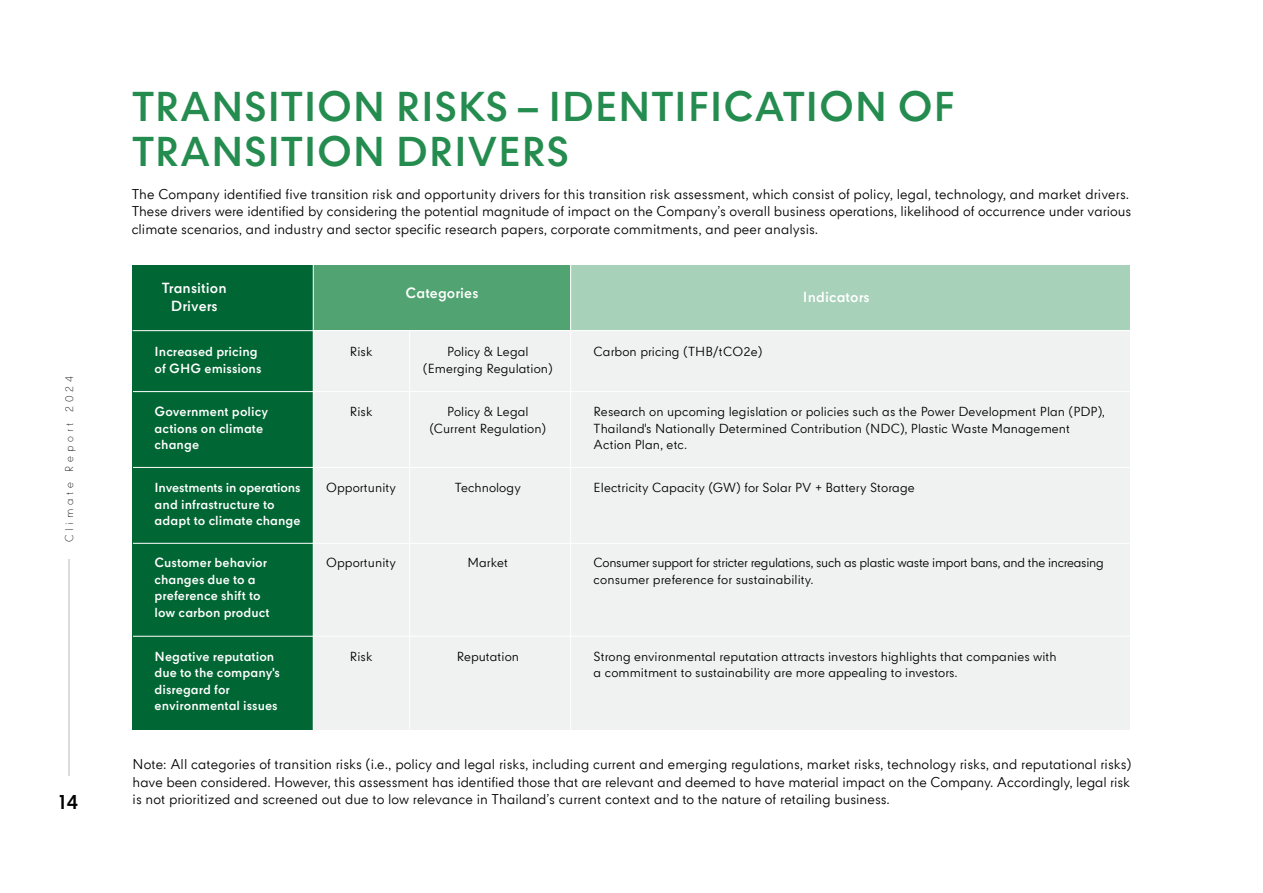
<style>
.page{position:relative;width:1263px;height:893px;background:#fff}
.page>*{position:absolute;margin:0;border:0;box-sizing:border-box;transform-origin:0 0}
.t1{font:700 39.75px/45px "CPN";color:#258c4f}
.t2{font:700 19.5px "CPN";color:#000101}
.t3{font:700 13.95px/18px "CPN";letter-spacing:.005em;color:#fff;text-align:center}
.t4{font:13.5px/17.7px "CPN";color:#000}
.t5{font:12.45px/16.5px "CPN";letter-spacing:.005em;color:#000;text-align:center}
.t6{font:700 12.45px/16.5px "CPN";color:#fff}
.t7{font:12.45px/16.5px "CPN";letter-spacing:-.025em;color:#000}
.t8{font:300 10.5px "CPN";letter-spacing:.36em;color:#000101}
</style>
<div class="page">
<div style="left:313px;top:265px;width:258px;height:66px;background:#51a372"></div>
<div style="left:571px;top:265px;width:559px;height:66px;background:#a8d1b9"></div>
<div style="left:133px;top:265px;width:180px;height:66px;background:#063"></div>
<div style="left:139px;top:331px;width:403px;height:399px;background:#f0f1f1"></div>
<div style="left:133px;top:331px;width:180px;height:399px;background:#063"></div>
<div style="left:542px;top:331px;width:588px;height:399px;background:#f0f1f1"></div>
<hr style="left:313px;top:265px;width:1px;height:465px;background:#fff">
<hr style="left:409px;top:331px;width:1px;height:399px;background:#fff">
<hr style="left:570px;top:265px;width:1px;height:465px;background:#fff">
<hr style="left:133px;top:391px;width:997px;height:1px;background:#fff">
<hr style="left:133px;top:330px;width:997px;height:1px;background:#fff">
<hr style="left:133px;top:467px;width:997px;height:1px;background:#fff">
<hr style="left:133px;top:543px;width:997px;height:1px;background:#fff">
<hr style="left:133px;top:636px;width:997px;height:1px;background:#fff">
<hr style="left:68px;top:560px;width:2px;height:216px;background:#dadcdd">
<p class="t8" style="left:62px;top:542px;width:167px;rotate:-90deg">Climate Report 2024</p>
<h2 class="t2" style="left:59px;top:791px;width:21px">14</h2>
<h1 class="t1" style="left:132px;top:84px;width:825px">TRANSITION RISKS – IDENTIFICATION OF<br>TRANSITION DRIVERS</h1>
<p class="t4" style="left:132px;top:186px;width:1001px">The Company identified five transition risk and opportunity drivers for this transition risk assessment, which consist of policy, legal, technology, and market drivers.<br>These drivers were identified by considering the potential magnitude of impact on the Company’s overall business operations, likelihood of occurrence under various climate scenarios, and industry and sector specific research papers, corporate commitments, and peer analysis.</p>
<p class="t3" style="left:162px;top:279px;width:66px">Transition<br>Drivers</p>
<p class="t3" style="left:405px;top:284px;width:74px">Categories</p>
<p class="t3" style="left:803px;top:289px;width:68px">Indicators</p>
<p class="t6" style="left:155px;top:344px;width:108px">Increased pricing of GHG emissions</p>
<p class="t5" style="left:350px;top:345px;width:24px">Risk</p>
<p class="t5" style="left:423px;top:345px;width:132px">Policy &amp; Legal (Emerging Regulation)</p>
<p class="t5" style="left:594px;top:345px;width:170px">Carbon pricing (THB/tCO2e)</p>
<p class="t6" style="left:155px;top:404px;width:115px">Government policy actions on climate change</p>
<p class="t5" style="left:350px;top:405px;width:24px">Risk</p>
<p class="t5" style="left:429px;top:405px;width:118px">Policy &amp; Legal (Current Regulation)</p>
<p class="t5" style="left:594px;top:405px;width:513px;text-align:left">Research on upcoming legislation or policies such as the Power Development Plan (PDP),<br>Thailand's Nationally Determined Contribution (NDC), Plastic Waste Management<br>Action Plan, etc.</p>
<p class="t6" style="left:155px;top:479px;width:148px">Investments in operations and infrastructure to adapt to climate change</p>
<p class="t5" style="left:326px;top:481px;width:71px">Opportunity</p>
<p class="t5" style="left:455px;top:481px;width:67px">Technology</p>
<p class="t5" style="left:594px;top:481px;width:323px">Electricity Capacity (GW) for Solar PV + Battery Storage</p>
<p class="t6" style="left:155px;top:555px;width:117px">Customer behavior changes due to a preference shift to low carbon product</p>
<p class="t5" style="left:326px;top:556px;width:71px">Opportunity</p>
<p class="t5" style="left:468px;top:556px;width:42px">Market</p>
<p class="t7" style="left:594px;top:556px;width:512px">Consumer support for stricter regulations, such as plastic waste import bans, and the increasing consumer preference for sustainability.</p>
<p class="t6" style="left:155px;top:648px;width:127px">Negative reputation due to the company's disregard for environmental issues</p>
<p class="t5" style="left:350px;top:649px;width:24px">Risk</p>
<p class="t5" style="left:457px;top:649px;width:64px">Reputation</p>
<p class="t5" style="left:594px;top:649px;width:465px;text-align:left">Strong environmental reputation attracts investors highlights that companies with a commitment to sustainability are more appealing to investors.</p>
<p class="t4" style="left:133px;top:757px;width:1000px;text-align:justify">Note: All categories of transition risks (i.e., policy and legal risks, including current and emerging regulations, market risks, technology risks, and reputational risks) have been considered. However, this assessment has identified those that are relevant and deemed to have material impact on the Company. Accordingly, legal risk is not prioritized and screened out due to low relevance in Thailand’s current context and to the nature of retailing business.</p>
</div>
